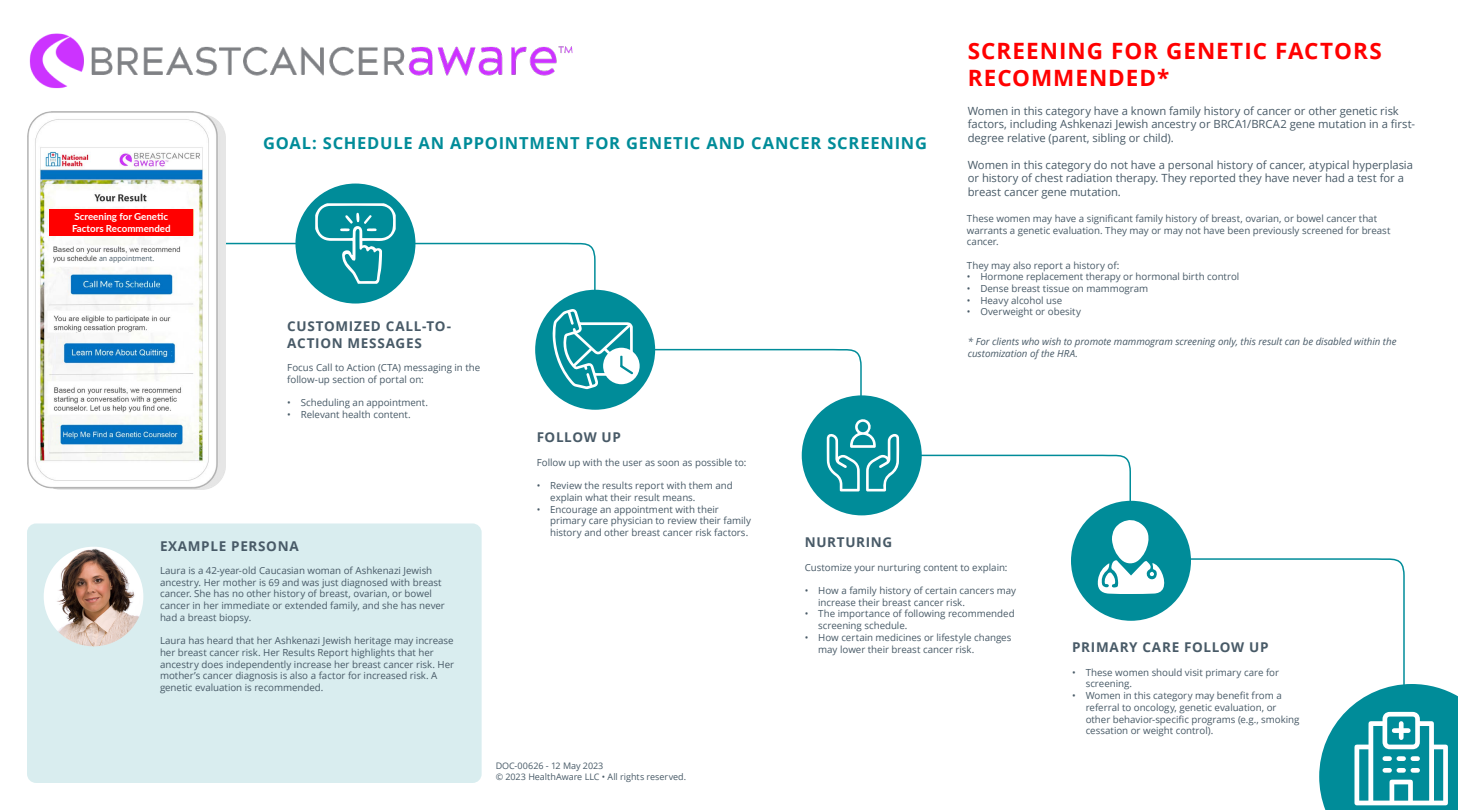
<style>
.page{position:relative;width:1458px;height:810px;background:#fff}
.page>*{position:absolute;margin:0;border:0;box-sizing:border-box;transform-origin:0 0}
.t1{font:700 22.5px "Open Sans";letter-spacing:.04em;color:#f00}
.t2{font:700 16.5px "Open Sans";letter-spacing:.045em;color:#008c99}
.t3{font:700 13.5px/16.2px "Open Sans";letter-spacing:.05em;color:#485a67}
.t4{font:700 12px "Open Sans";color:#fff}
.t5{font:11.25px/13.5px "Open Sans";letter-spacing:-.005em;color:#485a67}
.t6{font:9.75px/11.7px "Open Sans";letter-spacing:-.005em;color:#485a67}
.t7{font:italic 9.75px/11.7px "Open Sans";letter-spacing:-.005em;color:#485a67}
.t8{font:700 9.75px "Lato";color:#fff}
.t9{font:9px "Open Sans";letter-spacing:-.005em;color:#485a67}
.t10{font:7.5px "Open Sans";color:#485a67;scale:.95 1}
</style>
<div class="page">
<svg style="left:1139px;top:558px;width:266px;height:126px"></svg>
<img style="left:29px;top:33px;width:544px;height:56px">
<div style="left:27px;top:523px;width:455px;height:260px;background:#d9edef;border-radius:9px"></div>
<div style="left:1071px;top:501px;width:120px;height:120px;background:#008c99;border-radius:50%"></div>
<div style="left:295px;top:184px;width:120px;height:120px;background:#008c99;border-radius:50%"></div>
<svg style="left:206px;top:203px;width:961px;height:391px"></svg>
<svg style="left:1319px;top:684px;width:139px;height:126px"></svg>
<img style="left:44px;top:547px;width:99px;height:99px;border-radius:50px">
<img style="left:28px;top:111px;width:198px;height:378px">
<div style="left:49px;top:209px;width:144px;height:27px;background:#f00"></div>
<div style="left:99px;top:255px;width:80px;height:10px;background:#fff"></div>
<p class="t8" style="left:75px;top:210px;width:95px">Screening for Genetic</p>
<p class="t8" style="left:72px;top:221px;width:100px">Factors Recommended</p>
<p class="t10" style="left:99px;top:253px;width:60px">an appointment.</p>
<p class="t4" style="left:107px;top:214px;width:29px">High</p>
<p class="t2" style="left:263px;top:132px;width:665px">GOAL: SCHEDULE AN APPOINTMENT FOR GENETIC AND CANCER SCREENING</p>
<p class="t3" style="left:287px;top:318px;width:165px">CUSTOMIZED CALL-TO-<br>ACTION MESSAGES</p>
<p class="t6" style="left:287px;top:361px;width:195px">Focus Call to Action (CTA) messaging in the follow-up section of portal on:</p>
<p class="t6" style="left:287px;top:397px;width:142px">• Scheduling an appointment.</p>
<p class="t6" style="left:287px;top:408px;width:125px">• Relevant health content.</p>
<p class="t1" style="left:968px;top:35px;width:416px">SCREENING FOR GENETIC FACTORS</p>
<p class="t1" style="left:968px;top:62px;width:203px">RECOMMENDED*</p>
<p class="t5" style="left:968px;top:103px;width:449px">Women in this category have a known family history of cancer or other genetic risk factors, including Ashkenazi Jewish ancestry or BRCA1/BRCA2 gene mutation in a first&shy;degree relative (parent, sibling or child).</p>
<p class="t5" style="left:968px;top:157px;width:447px">Women in this category do not have a personal history of cancer, atypical hyperplasia or history of chest radiation therapy. They reported they have never had a test for a breast cancer gene mutation.</p>
<p class="t6" style="left:967px;top:212px;width:425px">These women may have a significant family history of breast, ovarian, or bowel cancer that warrants a genetic evaluation. They may or may not have been previously screened for breast cancer.</p>
<p class="t6" style="left:967px;top:259px;width:154px">They may also report a history of:</p>
<p class="t6" style="left:967px;top:271px;width:274px">• Hormone replacement therapy or hormonal birth control</p>
<p class="t6" style="left:967px;top:282px;width:183px">• Dense breast tissue on mammogram</p>
<p class="t6" style="left:967px;top:294px;width:97px">• Heavy alcohol use</p>
<p class="t6" style="left:967px;top:306px;width:116px">• Overweight or obesity</p>
<p class="t7" style="left:968px;top:335px;width:430px">* For clients who wish to promote mammogram screening only, this result can be disabled within the customization of the HRA.</p>
<p class="t3" style="left:160px;top:538px;width:140px">EXAMPLE PERSONA</p>
<p class="t6" style="left:160px;top:564px;width:286px">Laura is a 42-year-old Caucasian woman of Ashkenazi Jewish ancestry. Her mother is 69 and was just diagnosed with breast cancer. She has no other history of breast, ovarian, or bowel cancer in her immediate or extended family, and she has never had a breast biopsy.</p>
<p class="t6" style="left:160px;top:634px;width:296px">Laura has heard that her Ashkenazi Jewish heritage may increase her breast cancer risk. Her Results Report highlights that her ancestry does independently increase her breast cancer risk. Her mother’s cancer diagnosis is also a factor for increased risk. A genetic evaluation is recommended.</p>
<p class="t3" style="left:537px;top:429px;width:86px">FOLLOW UP</p>
<p class="t6" style="left:537px;top:456px;width:211px">Follow up with the user as soon as possible to:</p>
<p class="t6" style="left:550px;top:480px;width:184px;text-indent:-14px">• Review the results report with them and explain what their result means.</p>
<p class="t6" style="left:550px;top:503px;width:202px;text-indent:-14px">• Encourage an appointment with their primary care physician to review their family history and other breast cancer risk factors.</p>
<p class="t9" style="left:496px;top:760px;width:109px">DOC-00626 - 12 May 2023</p>
<p class="t9" style="left:496px;top:771px;width:192px">© 2023 HealthAware LLC • All rights reserved.</p>
<p class="t3" style="left:805px;top:534px;width:89px">NURTURING</p>
<p class="t6" style="left:805px;top:561px;width:204px">Customize your nurturing content to explain:</p>
<p class="t6" style="left:818px;top:584px;width:199px;text-indent:-14px">• How a family history of certain cancers may increase their breast cancer risk.</p>
<p class="t6" style="left:818px;top:608px;width:198px;text-indent:-14px">• The importance of following recommended screening schedule.</p>
<p class="t6" style="left:818px;top:631px;width:195px;text-indent:-14px">• How certain medicines or lifestyle changes may lower their breast cancer risk.</p>
<p class="t3" style="left:1072px;top:639px;width:198px">PRIMARY CARE FOLLOW UP</p>
<p class="t6" style="left:1086px;top:666px;width:195px;text-indent:-14px">• These women should visit primary care for screening.</p>
<p class="t6" style="left:1086px;top:689px;width:215px;text-indent:-14px">• Women in this category may benefit from a referral to oncology, genetic evaluation, or other behavior-specific programs (e.g., smoking cessation or weight control).</p>
</div>
